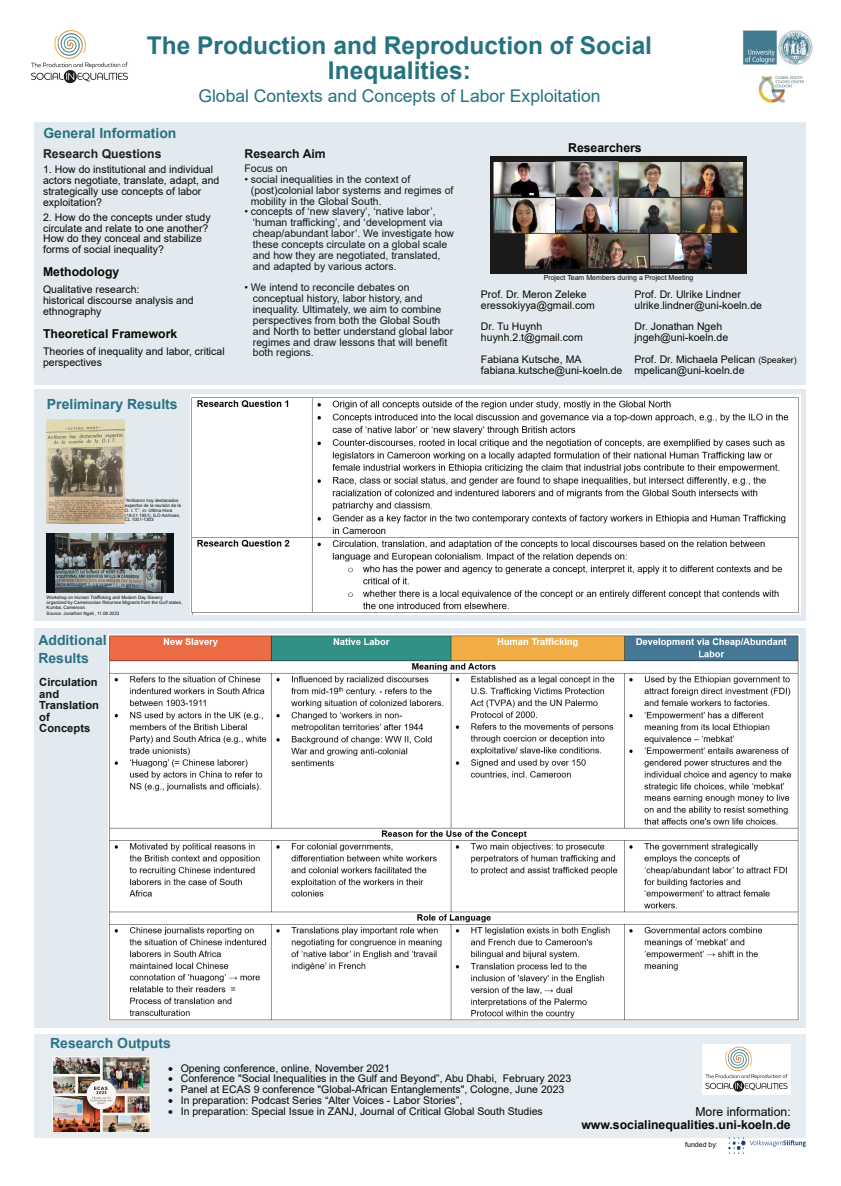
<style>
.page{position:relative;width:841px;height:1186px;background:#fff}
.page>*{position:absolute;margin:0;border:0;box-sizing:border-box;transform-origin:0 0}
.t1{font:700 24.5px/25.3px "Arial";color:#257280;text-align:center}
.t2{font:17.5px "Arial";color:#257280}
.t3{font:700 14px/18.7px "Arial";color:#257281}
.t4{font:700 12.25px "Arial";color:#080704}
.t5{font:700 12.25px "Arial";color:#231f20}
.t6{font:12.25px "Arial";color:#080704}
.t7{font:700 11.2px/11.5px "Arial";color:#080704}
.t8{font:10.5px/10.8px "Arial";color:#080704}
.t9{font:7px "Arial";color:#080704}
.t10{font:4.55px/4.7px "Arial";color:#080704}
.s1{color:#257281}
.s2{font-size:8.75px}
</style>
<div class="page">
<div style="left:35px;top:122px;width:771px;height:262px;background:#e3eaef"></div>
<img style="left:742px;top:30px;width:71px;height:35px">
<img style="left:758px;top:76px;width:46px;height:27px">
<img style="left:491px;top:157px;width:255px;height:116px">
<img style="left:728px;top:1138px;width:77px;height:15px">
<img style="left:31px;top:30px;width:97px;height:54px">
<div style="left:35px;top:627px;width:771px;height:400px;background:#e3eaef"></div>
<img style="left:108px;top:635px;width:691px;height:385px">
<div style="left:34px;top:1034px;width:771px;height:103px;background:#e5ecf2"></div>
<img style="left:53px;top:1056px;width:98px;height:77px">
<img style="left:702px;top:1045px;width:88px;height:49px">
<div style="left:34px;top:389px;width:771px;height:232px;background:#487395;opacity:.15"></div>
<img style="left:190px;top:394px;width:610px;height:220px">
<h1 class="t1" style="left:147px;top:35px;width:506px">The Production and R<span class="s1">eproduction</span> of Social<br>Inequalities:</h1>
<h2 class="t2" style="left:198px;top:89px;width:403px">Global Contexts and Concepts of Labor Exploitation</h2>
<p class="t4" style="left:568px;top:143px;width:75px">Researchers</p>
<h3 class="t3" style="left:43px;top:125px;width:135px">General Information</h3>
<p class="t5" style="left:43px;top:149px;width:120px">Research Questions</p>
<p class="t8" style="left:43px;top:165px;width:178px">1. How do institutional and individual actors negotiate, translate, adapt, and strategically use concepts of labor exploitation?</p>
<p class="t8" style="left:43px;top:213px;width:169px">2. How do the concepts under study circulate and relate to one another?<br>How do they conceal and stabilize forms of social inequality?</p>
<p class="t4" style="left:244px;top:149px;width:83px">Research Aim</p>
<p class="t8" style="left:244px;top:164px;width:45px">Focus on</p>
<p class="t8" style="left:251px;top:175px;width:204px;text-indent:-6px">• social inequalities in the context of (post)colonial labor systems and regimes of mobility in the Global South.</p>
<p class="t8" style="left:253px;top:207px;width:203px;text-indent:-8px">• concepts of ‘new slavery’, ‘native labor’, ‘human trafficking’, and ‘development via cheap/abundant labor’. We investigate how these concepts circulate on a global scale and how they are negotiated, translated, and adapted by various actors.</p>
<p class="t8" style="left:253px;top:283px;width:202px;text-indent:-8px">• We intend to reconcile debates on conceptual history, labor history, and inequality. Ultimately, we aim to combine perspectives from both the Global South and North to better understand global labor regimes and draw lessons that will benefit both regions.</p>
<p class="t4" style="left:43px;top:267px;width:78px">Methodology</p>
<p class="t8" style="left:43px;top:285px;width:152px">Qualitative research:<br>historical discourse analysis and ethnography</p>
<p class="t4" style="left:43px;top:329px;width:136px">Theoretical Framework</p>
<p class="t8" style="left:43px;top:347px;width:183px">Theories of inequality and labor, critical perspectives</p>
<h3 class="t3" style="left:47px;top:396px;width:132px">Preliminary Results</h3>
<p class="t9" style="left:543px;top:275px;width:151px">Project Team Members during a Project Meeting</p>
<p class="t8" style="left:481px;top:290px;width:115px">Prof. Dr. Meron Zeleke eressokiyya@gmail.com</p>
<p class="t8" style="left:481px;top:322px;width:103px">Dr. Tu Huynh huynh.2.t@gmail.com</p>
<p class="t8" style="left:481px;top:355px;width:143px">Fabiana Kutsche, MA fabiana.kutsche@uni-koeln.de</p>
<p class="t8" style="left:634px;top:290px;width:129px">Prof. Dr. Ulrike Lindner ulrike.lindner@uni-koeln.de</p>
<p class="t8" style="left:634px;top:322px;width:95px">Dr. Jonathan Ngeh jngeh@uni-koeln.de</p>
<p class="t8" style="left:634px;top:355px;width:164px">Prof. Dr. Michaela Pelican <span class="s2">(Speaker) </span>mpelican@uni-koeln.de</p>
<p class="t10" style="left:125px;top:499px;width:58px">“Arribaron hoy destacados expertos de la reunión de la<br>O. I. T.”, in: Ultima Hora (18.01.1951), ILO Archives,<br>CL 1001-1303</p>
<p class="t10" style="left:47px;top:596px;width:137px">Workshop on Human Trafficking and Modern Day Slavery organized by Cameroonian Returnee Migrants from the Gulf states,<br>Kumba, Cameroon.</p>
<p class="t10" style="left:47px;top:611px;width:74px">Source: Jonathan Ngeh, 11.09.2023</p>
<h3 class="t3" style="left:38px;top:632px;width:70px">Additional<br>Results</h3>
<p class="t7" style="left:39px;top:677px;width:61px">Circulation and<br>Translation of<br>Concepts</p>
<h3 class="t3" style="left:50px;top:1035px;width:122px">Research Outputs</h3>
<p class="t8" style="left:181px;top:1063px;width:392px">Opening conference, online, November 2021<br>Conference "Social Inequalities in the Gulf and Beyond”, Abu Dhabi, February 2023<br>Panel at ECAS 9 conference "Global-African Entanglements", Cologne, June 2023<br>In preparation: Podcast Series “Alter Voices - Labor Stories”,<br>In preparation: Special Issue in ZANJ, Journal of Critical Global South Studies</p>
<p class="t6" style="left:695px;top:1107px;width:97px">More information:</p>
<p class="t4" style="left:581px;top:1120px;width:211px">www.socialinequalities.uni-koeln.de</p>
<p class="t9" style="left:685px;top:1141px;width:34px">funded by:</p>
</div>
